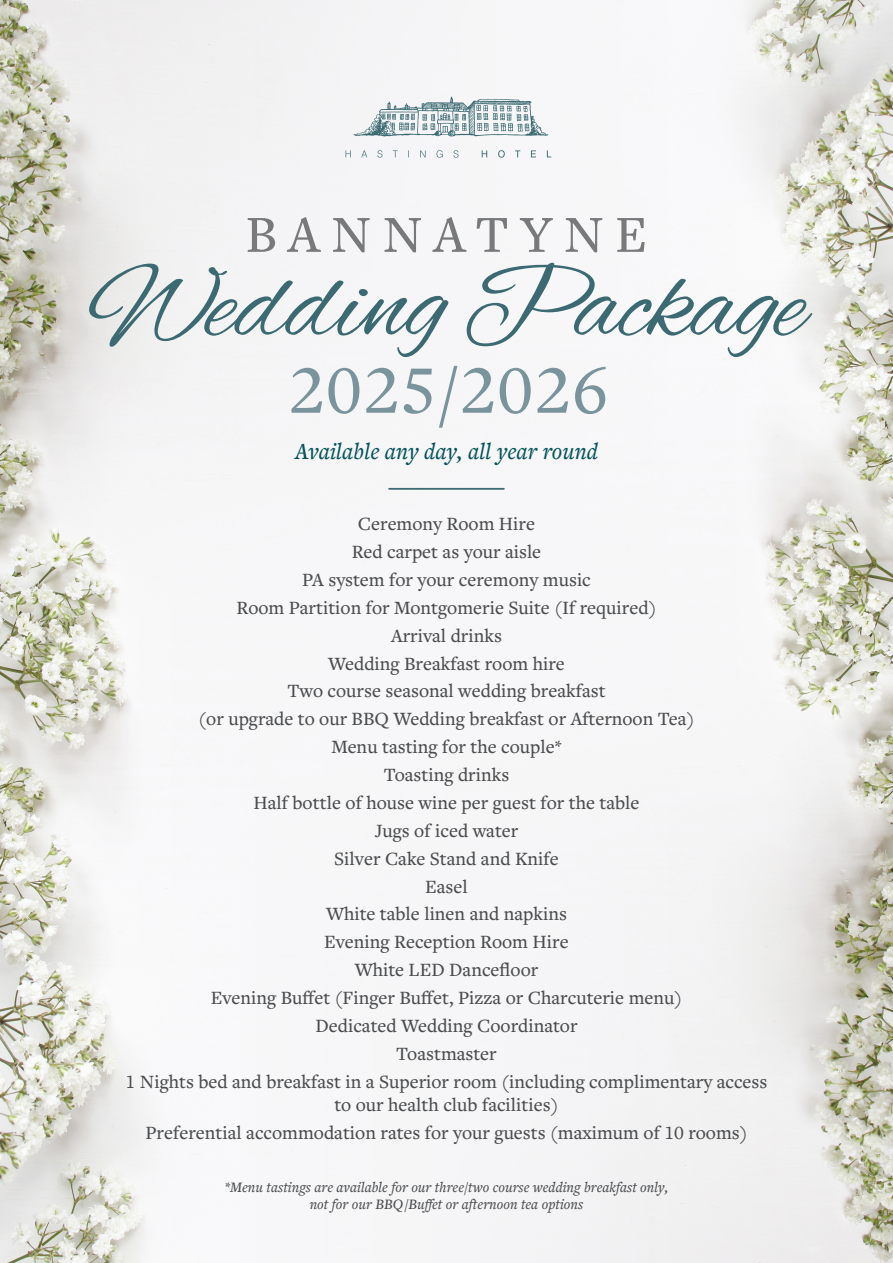
<style>
.page{position:relative;width:893px;height:1263px;background:#fff}
.page>*{position:absolute;margin:0;border:0;box-sizing:border-box;transform-origin:0 0}
.t1{font:111px "Alex Brush";letter-spacing:-.01em;color:#3b6a73}
.t2{font:500 70.5px "Freight Text Pro";letter-spacing:.03em;color:#79949c}
.t3{font:500 54px "Freight Text Pro";letter-spacing:.2em;color:#78797b}
.t4{font:italic 500 24px "Freight Text Pro";color:#05545d}
.t5{font:500 19.5px/23.4px "Freight Text Pro";color:#4b4d4f;text-align:center}
.t6{font:italic 500 15px/16.5px "Freight Text Pro";color:#4b4d4f;text-align:center}
</style>
<div class="page">
<img style="left:0;top:0;width:215px;height:1263px">
<img style="left:215px;top:0;width:678px;height:1263px">
<svg style="left:354px;top:97px;width:195px;height:40px"></svg>
<svg style="left:346px;top:150px;width:205px;height:8px"></svg>
<hr style="left:389px;top:488px;width:115px;height:2px;background:#3b6a73">
<p class="t3" style="left:245px;top:199px;width:403px">BANNATYNE</p>
<p class="t1" style="left:87px;top:243px;width:719px">Wedding Package</p>
<p class="t2" style="left:289px;top:343px;width:321px">2025/2026</p>
<p class="t4" style="left:295px;top:435px;width:305px">Available any day, all year round</p>
<p class="t5" style="left:358px;top:511px;width:179px">Ceremony Room Hire</p>
<p class="t5" style="left:352px;top:539px;width:191px">Red carpet as your aisle</p>
<p class="t5" style="left:302px;top:567px;width:290px">PA system for your ceremony music</p>
<p class="t5" style="left:237px;top:595px;width:421px">Room Partition for Montgomerie Suite (If required)</p>
<p class="t5" style="left:391px;top:623px;width:112px">Arrival drinks</p>
<p class="t5" style="left:328px;top:651px;width:238px">Wedding Breakfast room hire</p>
<p class="t5" style="left:287px;top:679px;width:320px">Two course seasonal wedding breakfast</p>
<p class="t5" style="left:199px;top:707px;width:497px">(or upgrade to our BBQ Wedding breakfast or Afternoon Tea)</p>
<p class="t5" style="left:331px;top:734px;width:232px">Menu tasting for the couple*</p>
<p class="t5" style="left:384px;top:762px;width:127px">Toasting drinks</p>
<p class="t5" style="left:253px;top:790px;width:388px">Half bottle of house wine per guest for the table</p>
<p class="t5" style="left:375px;top:818px;width:145px">Jugs of iced water</p>
<p class="t5" style="left:334px;top:846px;width:226px">Silver Cake Stand and Knife</p>
<p class="t5" style="left:425px;top:874px;width:44px">Easel</p>
<p class="t5" style="left:326px;top:902px;width:242px">White table linen and napkins</p>
<p class="t5" style="left:324px;top:929px;width:246px">Evening Reception Room Hire</p>
<p class="t5" style="left:355px;top:957px;width:185px">White LED Dancefloor</p>
<p class="t5" style="left:211px;top:985px;width:473px">Evening Buffet (Finger Buffet, Pizza or Charcuterie menu)</p>
<p class="t5" style="left:315px;top:1013px;width:264px">Dedicated Wedding Coordinator</p>
<p class="t5" style="left:396px;top:1041px;width:102px">Toastmaster</p>
<p class="t5" style="left:126px;top:1069px;width:643px">1 Nights bed and breakfast in a Superior room (including complimentary access to our health club facilities)</p>
<p class="t5" style="left:145px;top:1120px;width:603px">Preferential accommodation rates for your guests (maximum of 10 rooms)</p>
<p class="t6" style="left:225px;top:1179px;width:445px">*Menu tastings are available for our three/two course wedding breakfast only, not for our BBQ/Buffet or afternoon tea options</p>
</div>
